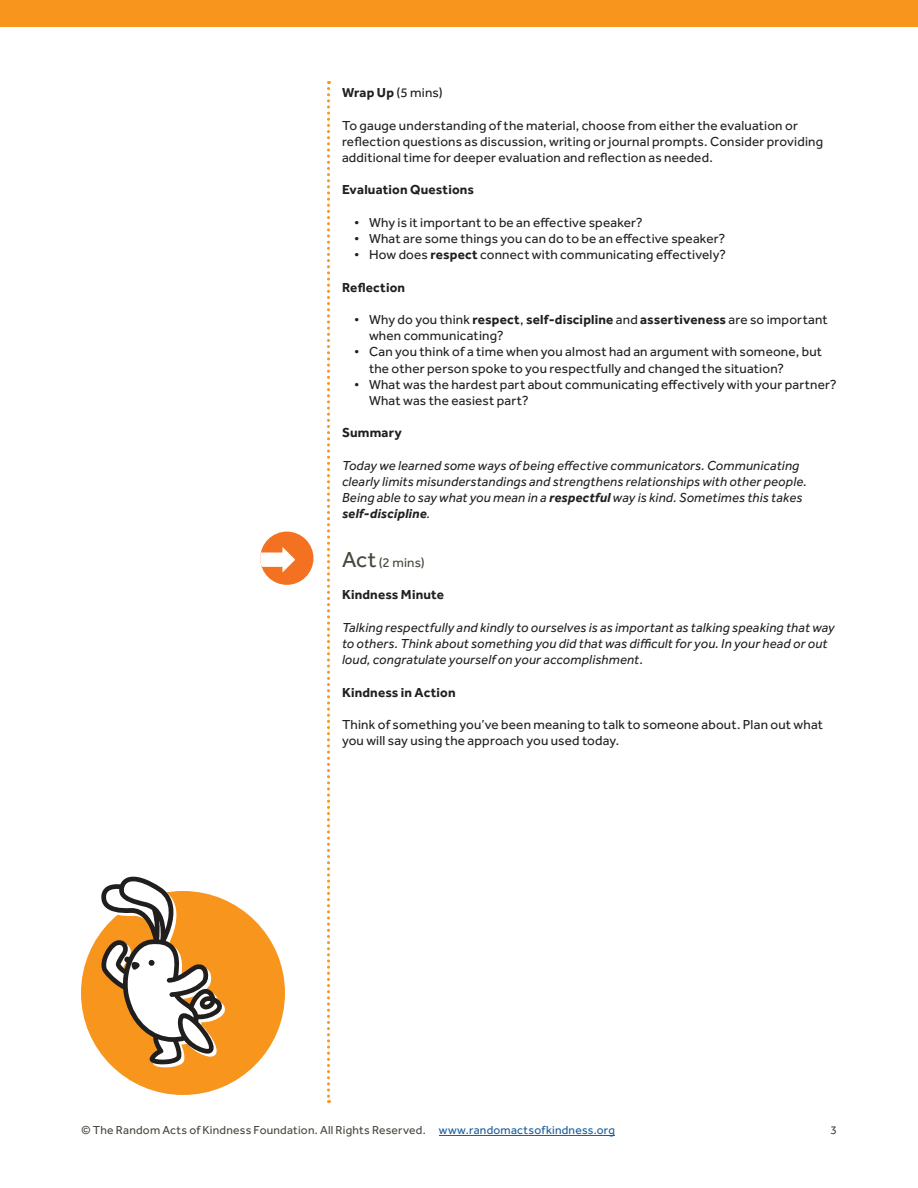
<style>
.page{position:relative;width:918px;height:1188px;background:#fff}
.page>*{position:absolute;margin:0;border:0;box-sizing:border-box;transform-origin:0 0}
.t1{font:13.5px/16.2px "Effra";letter-spacing:.015em;color:#231f20}
.t2{font:italic 13.5px/16.2px "Effra";letter-spacing:.015em;color:#231f20}
.t3{font:700 13.5px "Effra";letter-spacing:.015em;color:#231f20}
.Subheadline{font:13.5px "Effra";color:#48483e}
.t4{font:12px "Effra";letter-spacing:.02em;color:#48483e}
.s1{font-weight:700}
.s2{font-size:22.5px}
.s3{font-style:normal}
.s4{color:#175d9e}
</style>
<div class="page">
<hr style="left:439px;top:1135px;width:176px;height:1px;background:#175d9e">
<div style="left:81px;top:891px;width:204px;height:204px;background:#f8951d;border-radius:50%"></div>
<div style="left:260px;top:532px;width:54px;height:53px;background:#f37121;border-radius:50%"></div>
<svg style="left:260px;top:547px;width:35px;height:26px"></svg>
<svg style="left:327px;top:81px;width:3px;height:1022px"></svg>
<div style="left:0;top:0;width:918px;height:27px;background:#f8951d"></div>
<svg style="left:101px;top:876px;width:125px;height:191px"></svg>
<p class="t1" style="left:342px;top:84px;width:102px"><span class="s1">Wrap Up</span> (5 mins)</p>
<p class="t1" style="left:342px;top:117px;width:483px">To gauge understanding of the material, choose from either the evaluation or reflection questions as discussion, writing or journal prompts. Consider providing additional time for deeper evaluation and reflection as needed.</p>
<p class="t3" style="left:342px;top:182px;width:134px">Evaluation Questions</p>
<p class="t1" style="left:354px;top:214px;width:290px">• Why is it important to be an effective speaker?</p>
<p class="t1" style="left:354px;top:230px;width:373px">• What are some things you can do to be an effective speaker?</p>
<p class="t1" style="left:354px;top:246px;width:374px">• How does <span class="s1">respect</span> connect with communicating effectively?</p>
<p class="t3" style="left:342px;top:279px;width:65px">Reflection</p>
<p class="t1" style="left:369px;top:311px;width:460px;text-indent:-15px">• Why do you think <span class="s1">respect</span>, <span class="s1">self-discipline</span> and <span class="s1">assertiveness</span> are so important when communicating?</p>
<p class="t1" style="left:369px;top:344px;width:455px;text-indent:-15px">• Can you think of a time when you almost had an argument with someone, but the other person spoke to you respectfully and changed the situation?</p>
<p class="t1" style="left:369px;top:376px;width:469px;text-indent:-15px">• What was the hardest part about communicating effectively with your partner?<br>What was the easiest part?</p>
<p class="t3" style="left:342px;top:425px;width:61px">Summary</p>
<p class="t2" style="left:342px;top:457px;width:466px">Today we learned some ways of being effective communicators. Communicating clearly limits misunderstandings and strengthens relationships with other people.<br>Being able to say what you mean in a <span class="s1">respectful</span> way is kind. Sometimes this takes <span class="s1">self-discipline</span>.</p>
<p class="Subheadline" style="left:342px;top:555px;width:84px"><span class="s2">Act</span> (2 mins)</p>
<p class="t3" style="left:342px;top:587px;width:103px">Kindness Minute</p>
<p class="t2" style="left:342px;top:619px;width:494px">Talking respectfully and kindly to ourselves is as important as talking speaking that way to others. Think about something you did that was difficult for you. In your head or out loud, congratulate yourself on your accomplishment<span class="s3">.</span></p>
<p class="t3" style="left:342px;top:684px;width:115px">Kindness in Action</p>
<p class="t1" style="left:342px;top:716px;width:483px">Think of something you’ve been meaning to talk to someone about. Plan out what you will say using the approach you used today.</p>
<p class="t4" style="left:81px;top:1123px;width:535px">© The Random Acts of Kindness Foundation. All Rights Reserved. <span class="s4">www.randomactsofkindness.org</span></p>
<p class="t4" style="left:830px;top:1123px;width:8px">3</p>
</div>
